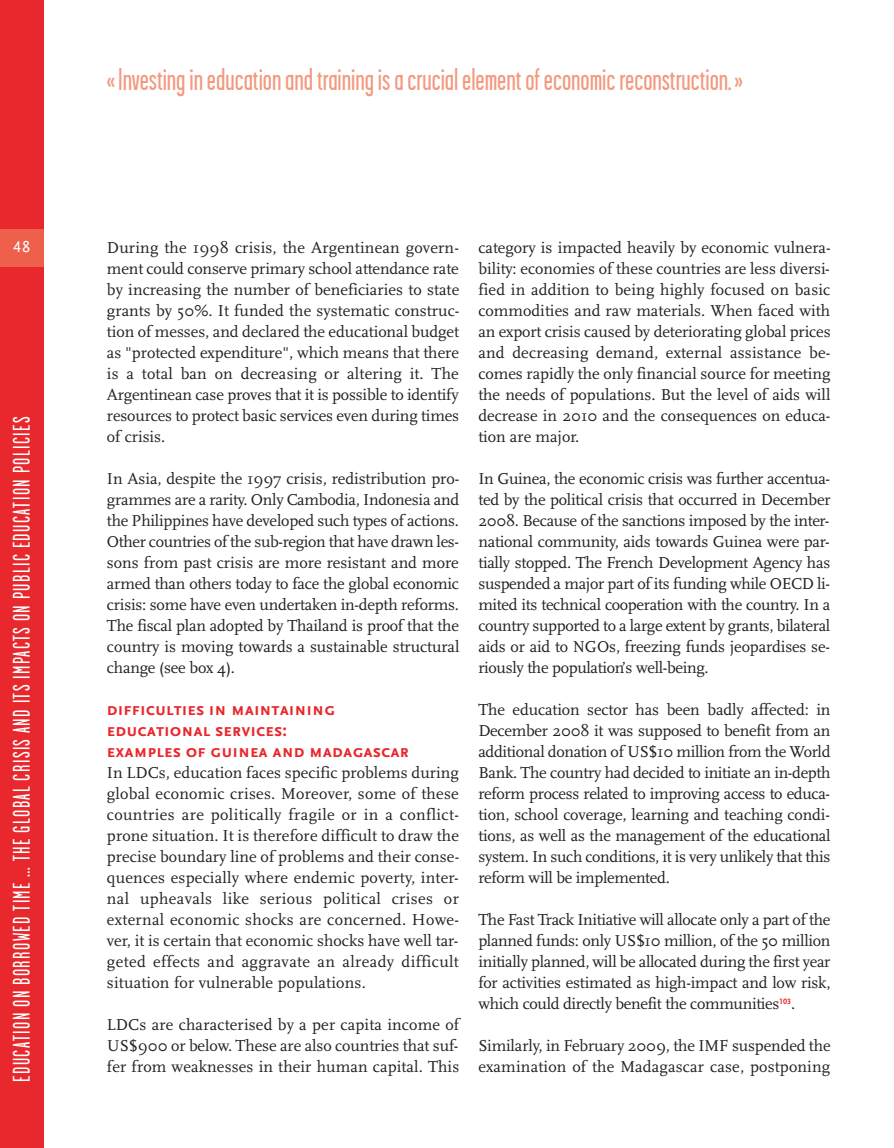
<style>
.page{position:relative;width:894px;height:1148px;background:#fff}
.page>*{position:absolute;margin:0;border:0;box-sizing:border-box;transform-origin:0 0}
.t1{font:31.5px "Garage Gothic";color:#f39980}
.t2{font:24px "Garage Gothic";letter-spacing:.06em;color:#fff}
.t3{font:700 18px/21px "Scala Sans Caps";color:#e9282d}
.t4{font:16.5px/21px "Scala";letter-spacing:-.01em;color:#231f20;text-align:justify}
.t5{font:16.5px "Scala Sans LF";color:#fff}
</style>
<div class="page">
<div style="left:0;top:0;width:43px;height:1148px;background:#e9282d"></div>
<div style="left:0;top:230px;width:43px;height:37px;background:#ee604b"></div>
<p class="t5" style="left:13px;top:240px;width:19px">48</p>
<h2 class="t2" style="left:13px;top:1082px;width:667px;rotate:-90deg">EDUCATION ON BORROWED TIME … THE GLOBAL CRISIS AND ITS IMPACTS ON PUBLIC EDUCATION POLICIES</h2>
<h1 class="t1" style="left:107px;top:68px;width:637px">«Investing in education and training is a crucial element of economic reconstruction.»</h1>
<p class="t4" style="left:107px;top:238px;width:353px">During the 1998 crisis, the Argentinean govern&shy;ment could conserve primary school attendance rate by increasing the number of beneficiaries to state grants by 50%. It funded the systematic construc&shy;tion of messes, and declared the educational budget as "protected expenditure", which means that there is a total ban on decreasing or altering it. The Argentinean case proves that it is possible to identify resources to protect basic services even during times of crisis.</p>
<p class="t4" style="left:107px;top:469px;width:354px">In Asia, despite the 1997 crisis, redistribution pro&shy;grammes are a rarity. Only Cambodia, Indonesia and the Philippines have developed such types of actions.<br>Other countries of the sub-region that have drawn les&shy;sons from past crisis are more resistant and more armed than others today to face the global economic crisis: some have even undertaken in-depth reforms.<br>The fiscal plan adopted by Thailand is proof that the country is moving towards a sustainable structural change (see box 4).</p>
<p class="t3" style="left:107px;top:698px;width:303px">difficulties in maintaining educational services:<br>examples of guinea and madagascar</p>
<p class="t4" style="left:107px;top:763px;width:353px">In LDCs, education faces specific problems during global economic crises. Moreover, some of these countries are politically fragile or in a conflict&shy;prone situation. It is therefore difficult to draw the precise boundary line of problems and their conse&shy;quences especially where endemic poverty, inter&shy;nal upheavals like serious political crises or external economic shocks are concerned. Howe&shy;ver, it is certain that economic shocks have well tar&shy;geted effects and aggravate an already difficult situation for vulnerable populations.</p>
<p class="t4" style="left:107px;top:1015px;width:353px">LDCs are characterised by a per capita income of US$900 or below. These are also countries that suf&shy;fer from weaknesses in their human capital. This</p>
<p class="t4" style="left:478px;top:238px;width:353px">category is impacted heavily by economic vulnera&shy;bility: economies of these countries are less diversi&shy;fied in addition to being highly focused on basic commodities and raw materials. When faced with an export crisis caused by deteriorating global prices and decreasing demand, external assistance be&shy;comes rapidly the only financial source for meeting the needs of populations. But the level of aids will decrease in 2010 and the consequences on educa&shy;tion are major.</p>
<p class="t4" style="left:478px;top:469px;width:353px">In Guinea, the economic crisis was further accentua&shy;ted by the political crisis that occurred in December 2008. Because of the sanctions imposed by the inter&shy;national community, aids towards Guinea were par&shy;tially stopped. The French Development Agency has suspended a major part of its funding while OECD li&shy;mited its technical cooperation with the country. In a country supported to a large extent by grants, bilateral aids or aid to NGOs, freezing funds jeopardises se&shy;riously the population’s well-being.</p>
<p class="t4" style="left:478px;top:700px;width:353px">The education sector has been badly affected: in December 2008 it was supposed to benefit from an additional donation of US$10 million from the World Bank. The country had decided to initiate an in-depth reform process related to improving access to educa&shy;tion, school coverage, learning and teaching condi&shy;tions, as well as the management of the educational system. In such conditions, it is very unlikely that this reform will be implemented.</p>
<p class="t4" style="left:478px;top:910px;width:353px">The Fast Track Initiative will allocate only a part of the planned funds: only US$10 million, of the 50 million initially planned, will be allocated during the first year for activities estimated as high-impact and low risk, which could directly benefit the communities<sup>103</sup>.</p>
<p class="t4" style="left:478px;top:1036px;width:353px">Similarly, in February 2009, the IMF suspended the examination of the Madagascar case, postponing</p>
</div>
